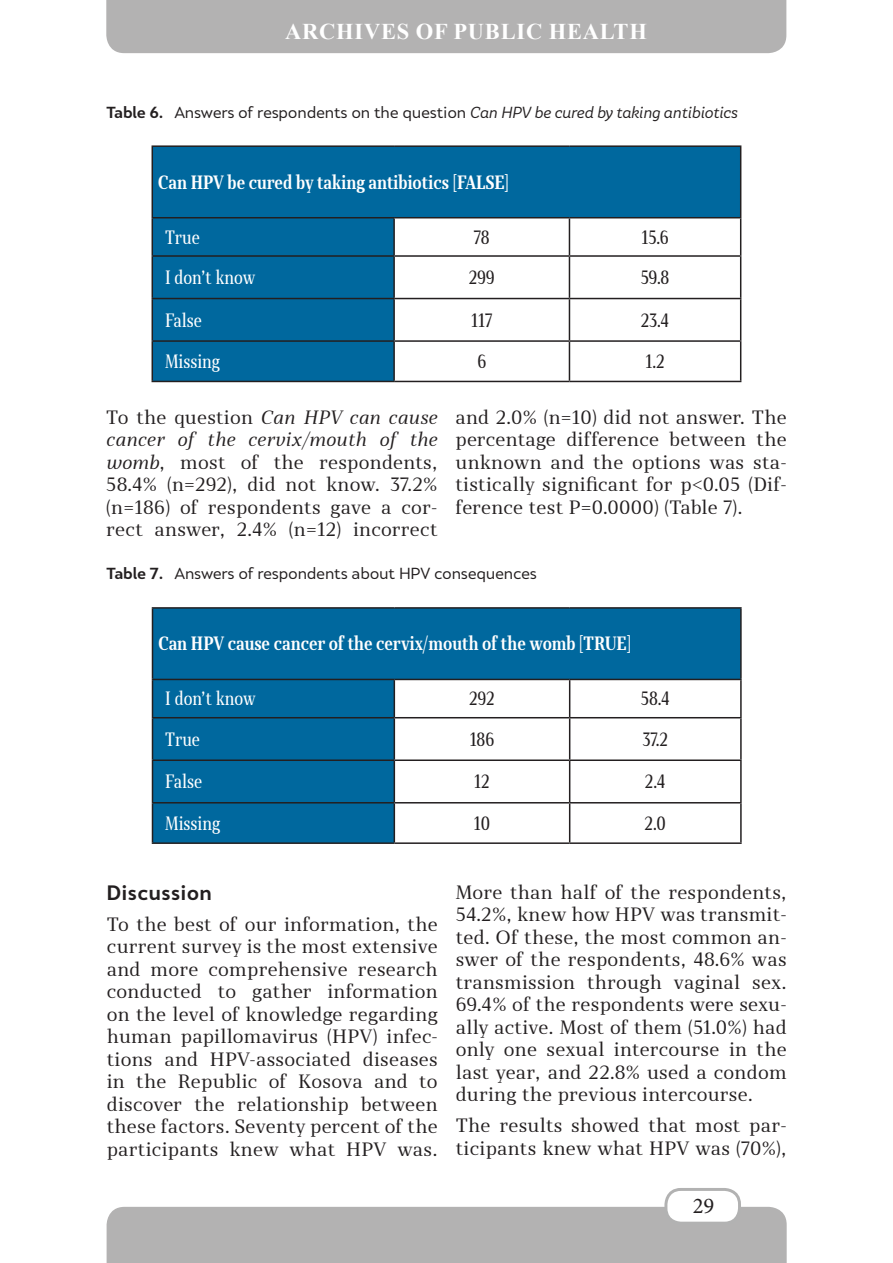
<style>
.page{position:relative;width:893px;height:1263px;background:#fff}
.page>*{position:absolute;margin:0;border:0;box-sizing:border-box;transform-origin:0 0}
.t1{font:700 22.5px "Times New Roman";letter-spacing:.035em;color:#fff}
.t2{font:22.5px "Minion Pro";color:#231f20}
.t3{font:700 19.5px "Skola Sans";letter-spacing:.015em;color:#231f20}
.t4{font:18px/22.5px "Skola Serif";letter-spacing:.015em;color:#231f20;text-align:justify}
.t5{font:700 18px "Skola Serif Cn";color:#fff}
.t6{font:18px "Skola Serif Cn";color:#fff}
.t7{font:18px "Skola Serif Cn";color:#231f20}
.t8{font:15px "Skola Sans";letter-spacing:-.02em;color:#231f20}
.s1{font-weight:700}
.s2{font-style:italic}
</style>
<div class="page">
<div style="left:106px;top:0;width:680px;height:53px;background:#b3b2b2"></div>
<div style="left:107px;top:1207px;width:680px;height:56px;background:#b3b2b2"></div>
<div style="left:666px;top:1189px;width:73px;height:34px;background:#fff;border-radius:15px"></div>
<div style="left:664px;top:1188px;width:77px;height:36px;border:3px solid #b2b2b2;border-radius:15px"></div>
<svg style="left:153px;top:147px;width:587px;height:234px;fill:#00689e"></svg>
<hr style="left:152px;top:145px;width:242px;height:2px;background:#231f20">
<hr style="left:152px;top:147px;width:1px;height:70px;background:#231f20">
<hr style="left:394px;top:145px;width:175px;height:2px;background:#231f20">
<hr style="left:569px;top:145px;width:172px;height:2px;background:#231f20">
<hr style="left:152px;top:217px;width:242px;height:1px;background:#231f20">
<hr style="left:152px;top:218px;width:1px;height:37px;background:#231f20">
<hr style="left:393px;top:218px;width:2px;height:37px;background:#231f20">
<hr style="left:569px;top:218px;width:1px;height:37px;background:#231f20">
<hr style="left:740px;top:218px;width:1px;height:37px;background:#231f20">
<hr style="left:152px;top:255px;width:242px;height:2px;background:#231f20">
<hr style="left:152px;top:257px;width:1px;height:41px;background:#231f20">
<hr style="left:393px;top:257px;width:2px;height:41px;background:#231f20">
<hr style="left:569px;top:257px;width:1px;height:41px;background:#231f20">
<hr style="left:740px;top:257px;width:1px;height:41px;background:#231f20">
<hr style="left:152px;top:298px;width:242px;height:1px;background:#231f20">
<hr style="left:152px;top:299px;width:1px;height:41px;background:#231f20">
<hr style="left:393px;top:299px;width:2px;height:41px;background:#231f20">
<hr style="left:569px;top:299px;width:1px;height:41px;background:#231f20">
<hr style="left:740px;top:299px;width:1px;height:41px;background:#231f20">
<hr style="left:152px;top:340px;width:242px;height:2px;background:#231f20">
<hr style="left:152px;top:342px;width:1px;height:39px;background:#231f20">
<hr style="left:393px;top:342px;width:2px;height:39px;background:#231f20">
<hr style="left:569px;top:342px;width:1px;height:39px;background:#231f20">
<hr style="left:740px;top:342px;width:1px;height:39px;background:#231f20">
<hr style="left:152px;top:381px;width:242px;height:1px;background:#231f20">
<hr style="left:740px;top:147px;width:1px;height:70px;background:#231f20">
<hr style="left:394px;top:217px;width:175px;height:1px;background:#231f20">
<hr style="left:394px;top:255px;width:175px;height:2px;background:#231f20">
<hr style="left:394px;top:298px;width:175px;height:1px;background:#231f20">
<hr style="left:394px;top:340px;width:175px;height:2px;background:#231f20">
<hr style="left:394px;top:381px;width:175px;height:1px;background:#231f20">
<hr style="left:569px;top:217px;width:172px;height:1px;background:#231f20">
<hr style="left:569px;top:255px;width:172px;height:2px;background:#231f20">
<hr style="left:569px;top:298px;width:172px;height:1px;background:#231f20">
<hr style="left:569px;top:340px;width:172px;height:2px;background:#231f20">
<hr style="left:569px;top:381px;width:172px;height:1px;background:#231f20">
<svg style="left:153px;top:609px;width:587px;height:233px;fill:#00689e"></svg>
<hr style="left:152px;top:607px;width:242px;height:2px;background:#231f20">
<hr style="left:152px;top:609px;width:1px;height:70px;background:#231f20">
<hr style="left:394px;top:607px;width:176px;height:2px;background:#231f20">
<hr style="left:570px;top:607px;width:172px;height:2px;background:#231f20">
<hr style="left:152px;top:679px;width:242px;height:1px;background:#231f20">
<hr style="left:152px;top:680px;width:1px;height:37px;background:#231f20">
<hr style="left:394px;top:680px;width:1px;height:37px;background:#231f20">
<hr style="left:569px;top:680px;width:1px;height:37px;background:#231f20">
<hr style="left:740px;top:680px;width:2px;height:37px;background:#231f20">
<hr style="left:152px;top:717px;width:242px;height:1px;background:#231f20">
<hr style="left:152px;top:718px;width:1px;height:41px;background:#231f20">
<hr style="left:394px;top:718px;width:1px;height:41px;background:#231f20">
<hr style="left:569px;top:718px;width:1px;height:41px;background:#231f20">
<hr style="left:740px;top:718px;width:2px;height:41px;background:#231f20">
<hr style="left:152px;top:759px;width:242px;height:2px;background:#231f20">
<hr style="left:152px;top:761px;width:1px;height:41px;background:#231f20">
<hr style="left:394px;top:761px;width:1px;height:41px;background:#231f20">
<hr style="left:569px;top:761px;width:1px;height:41px;background:#231f20">
<hr style="left:740px;top:761px;width:2px;height:41px;background:#231f20">
<hr style="left:152px;top:802px;width:242px;height:1px;background:#231f20">
<hr style="left:152px;top:803px;width:1px;height:39px;background:#231f20">
<hr style="left:394px;top:803px;width:1px;height:39px;background:#231f20">
<hr style="left:569px;top:803px;width:1px;height:39px;background:#231f20">
<hr style="left:740px;top:803px;width:2px;height:39px;background:#231f20">
<hr style="left:152px;top:842px;width:242px;height:2px;background:#231f20">
<hr style="left:740px;top:609px;width:2px;height:70px;background:#231f20">
<hr style="left:394px;top:679px;width:176px;height:1px;background:#231f20">
<hr style="left:394px;top:717px;width:176px;height:1px;background:#231f20">
<hr style="left:394px;top:759px;width:176px;height:2px;background:#231f20">
<hr style="left:394px;top:802px;width:176px;height:1px;background:#231f20">
<hr style="left:394px;top:842px;width:176px;height:2px;background:#231f20">
<hr style="left:570px;top:679px;width:172px;height:1px;background:#231f20">
<hr style="left:570px;top:717px;width:172px;height:1px;background:#231f20">
<hr style="left:570px;top:759px;width:172px;height:2px;background:#231f20">
<hr style="left:570px;top:802px;width:172px;height:1px;background:#231f20">
<hr style="left:570px;top:842px;width:172px;height:2px;background:#231f20">
<p class="t1" style="left:285px;top:15px;width:363px">ARCHIVES OF PUBLIC HEALTH</p>
<p class="t8" style="left:106px;top:103px;width:633px"><span class="s1">Table 6.</span> Answers of respondents on the question <span class="s2">Can HPV be cured by taking antibiotics</span></p>
<p class="t5" style="left:158px;top:171px;width:352px">Can HPV be cured by taking antibiotics [FALSE]</p>
<p class="t6" style="left:165px;top:226px;width:36px">True</p>
<p class="t7" style="left:474px;top:226px;width:17px">78</p>
<p class="t7" style="left:641px;top:226px;width:29px">15.6</p>
<p class="t6" style="left:165px;top:267px;width:92px">I don’t know</p>
<p class="t7" style="left:469px;top:267px;width:28px">299</p>
<p class="t7" style="left:641px;top:267px;width:30px">59.8</p>
<p class="t6" style="left:165px;top:309px;width:39px">False</p>
<p class="t7" style="left:471px;top:309px;width:23px">117</p>
<p class="t7" style="left:641px;top:309px;width:30px">23.4</p>
<p class="t6" style="left:165px;top:351px;width:57px">Missing</p>
<p class="t7" style="left:477px;top:351px;width:10px">6</p>
<p class="t7" style="left:645px;top:351px;width:21px">1.2</p>
<p class="t4" style="left:106px;top:406px;width:333px">To the question <span class="s2">Can HPV can cause cancer of the cervix/mouth of the womb</span>, most of the respondents, 58.4% (n=292), did not know. 37.2% (n=186) of respondents gave a cor&shy;rect answer, 2.4% (n=12) incorrect</p>
<p class="t4" style="left:455px;top:406px;width:333px">and 2.0% (n=10) did not answer. The percentage difference between the unknown and the options was sta&shy;tistically significant for p&lt;0.05 (Dif&shy;ference test P=0.0000) (Table 7).</p>
<p class="t8" style="left:107px;top:565px;width:432px"><span class="s1">Table 7.</span> Answers of respondents about HPV consequences</p>
<p class="t5" style="left:158px;top:633px;width:474px">Can HPV cause cancer of the cervix/mouth of the womb [TRUE]</p>
<p class="t6" style="left:165px;top:688px;width:92px">I don’t know</p>
<p class="t7" style="left:469px;top:688px;width:27px">292</p>
<p class="t7" style="left:641px;top:688px;width:30px">58.4</p>
<p class="t6" style="left:165px;top:728px;width:36px">True</p>
<p class="t7" style="left:470px;top:728px;width:26px">186</p>
<p class="t7" style="left:642px;top:728px;width:27px">37.2</p>
<p class="t6" style="left:165px;top:771px;width:39px">False</p>
<p class="t7" style="left:474px;top:771px;width:17px">12</p>
<p class="t7" style="left:645px;top:771px;width:22px">2.4</p>
<p class="t6" style="left:165px;top:812px;width:57px">Missing</p>
<p class="t7" style="left:474px;top:812px;width:18px">10</p>
<p class="t7" style="left:645px;top:812px;width:23px">2.0</p>
<p class="t3" style="left:107px;top:880px;width:107px">Discussion</p>
<p class="t4" style="left:107px;top:913px;width:332px">To the best of our information, the current survey is the most extensive and more comprehensive research conducted to gather information on the level of knowledge regarding human papillomavirus (HPV) infec&shy;tions and HPV-associated diseases in the Republic of Kosova and to discover the relationship between these factors. Seventy percent of the participants knew what HPV was.</p>
<p class="t4" style="left:456px;top:881px;width:332px">More than half of the respondents, 54.2%, knew how HPV was transmit&shy;ted. Of these, the most common an&shy;swer of the respondents, 48.6% was transmission through vaginal sex.<br>69.4% of the respondents were sexu&shy;ally active. Most of them (51.0%) had only one sexual intercourse in the last year, and 22.8% used a condom during the previous intercourse.</p>
<p class="t4" style="left:456px;top:1114px;width:332px">The results showed that most par&shy;ticipants knew what HPV was (70%),</p>
<p class="t2" style="left:693px;top:1191px;width:23px">29</p>
</div>
